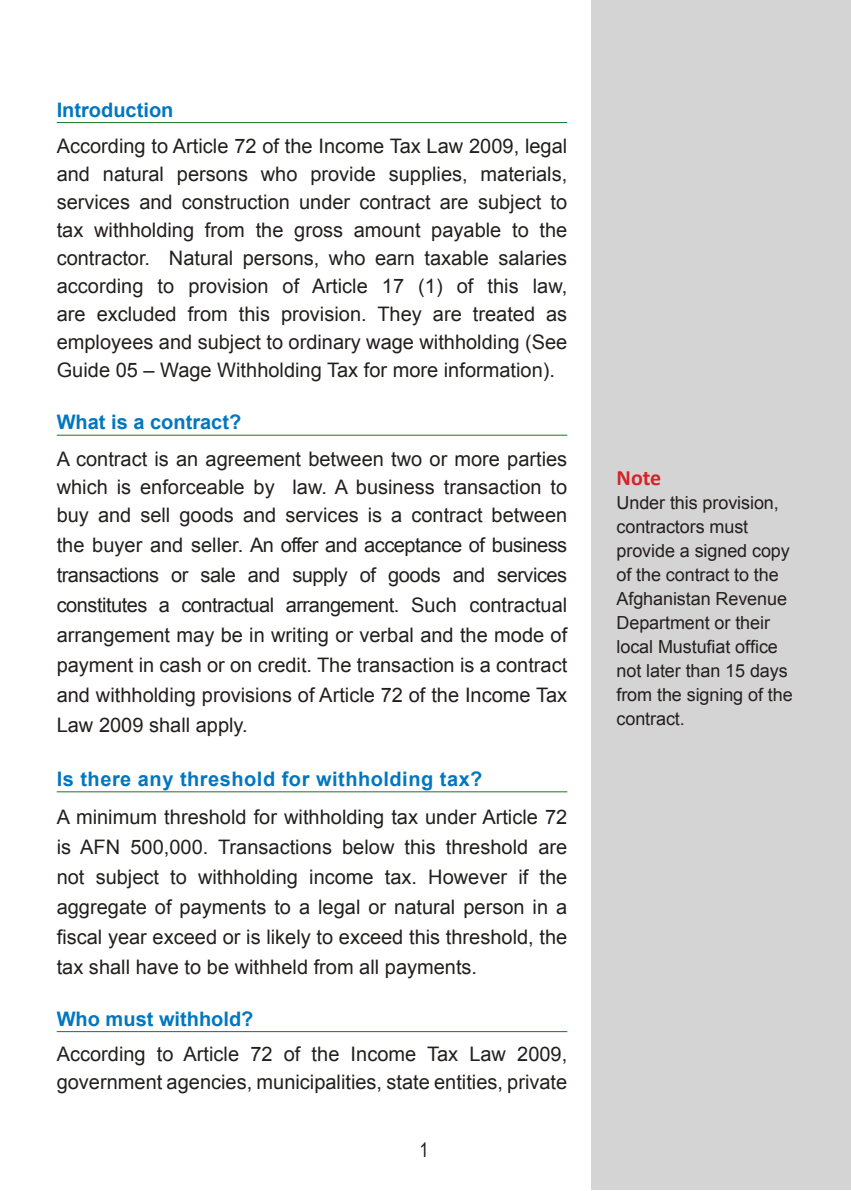
<style>
.page{position:relative;width:851px;height:1191px;background:#fff}
.page>*{position:absolute;margin:0;border:0;box-sizing:border-box;transform-origin:0 0}
.t1{font:700 22px "Calibri";color:#d42429}
.t2{font:20px/30px "Arial";color:#241f1f;text-align:justify}
.t3{font:700 20px "Arial";color:#0077c0}
.t4{font:700 20px "Arial";letter-spacing:.025em;color:#0077c0}
.t5{font:20px "Arial Narrow";color:#241f1f}
.t6{font:18px/24px "Arial";letter-spacing:-.005em;color:#241f1f}
</style>
<div class="page">
<div style="left:591px;top:0;width:259px;height:1190px;background:#d5d4d5"></div>
<hr style="left:57px;top:122px;width:510px;height:1px;background:#17752a">
<hr style="left:57px;top:435px;width:510px;height:1px;background:#17752a">
<hr style="left:57px;top:791px;width:510px;height:1px;background:#17752a">
<hr style="left:57px;top:1031px;width:510px;height:1px;background:#17752a">
<p class="t3" style="left:57px;top:96px;width:118px">Introduction</p>
<p class="t2" style="left:57px;top:132px;width:512px;line-height:28px">According to Article 72 of the Income Tax Law 2009, legal and natural persons who provide supplies, materials, services and construction under contract are subject to tax withholding from the gross amount payable to the contractor. Natural persons, who earn taxable salaries according to provision of Article 17 (1) of this law, are excluded from this provision. They are treated as employees and subject to ordinary wage withholding (See Guide 05 – Wage Withholding Tax for more information).</p>
<p class="t3" style="left:57px;top:409px;width:186px">What is a contract?</p>
<p class="t2" style="left:57px;top:445px;width:512px;line-height:28px">A contract is an agreement between two or more parties which is enforceable by law. A business transaction to buy and sell goods and services is a contract between</p>
<p class="t2" style="left:57px;top:530px;width:512px">the buyer and seller. An offer and acceptance of business transactions or sale and supply of goods and services constitutes a contractual arrangement. Such contractual arrangement may be in writing or verbal and the mode of payment in cash or on credit. The transaction is a contract and withholding provisions of Article 72 of the Income Tax Law 2009 shall apply.</p>
<p class="t4" style="left:57px;top:765px;width:427px">Is there any threshold for withholding tax?</p>
<p class="t2" style="left:57px;top:802px;width:512px">A minimum threshold for withholding tax under Article 72 is AFN 500,000. Transactions below this threshold are not subject to withholding income tax. However if the aggregate of payments to a legal or natural person in a fiscal year exceed or is likely to exceed this threshold, the tax shall have to be withheld from all payments.</p>
<p class="t3" style="left:57px;top:1005px;width:198px">Who must withhold?</p>
<p class="t2" style="left:57px;top:1041px;width:512px;line-height:27.2px">According to Article 72 of the Income Tax Law 2009, government agencies, municipalities, state entities, private</p>
<p class="t5" style="left:419px;top:1135px;width:11px">1</p>
<p class="t1" style="left:616px;top:464px;width:46px">Note</p>
<p class="t6" style="left:616px;top:491px;width:178px">Under this provision, contractors must provide a signed copy of the contract to the<br>Afghanistan Revenue<br>Department or their local Mustufiat office not later than 15 days from the signing of the contract.</p>
</div>
